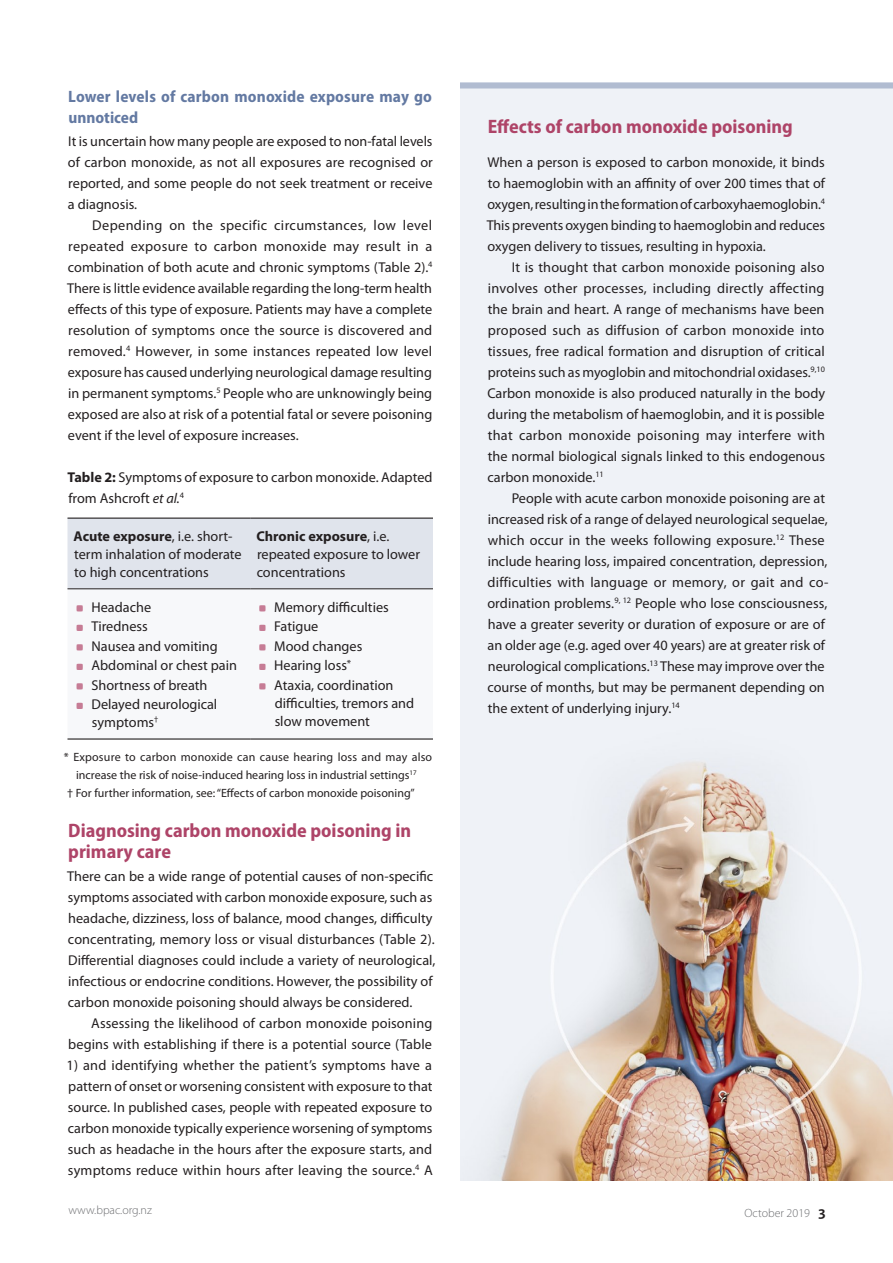
<style>
.page{position:relative;width:893px;height:1263px;background:#fff}
.page>*{position:absolute;margin:0;border:0;box-sizing:border-box;transform-origin:0 0}
.A_head{font:700 semi-condensed 19.5px/21px "Myriad Pro";color:#ae4468}
.B_head{font:700 semi-condensed 16.5px/21px "Myriad Pro";letter-spacing:.01em;color:#6379a2}
.Body-First_Line_Inde{font:14.25px/21px "Myriad Pro";color:#231f20;text-align:justify}
.Body{font:14.25px/21px "Myriad Pro";color:#231f20}
.Bullet_List{font:14.25px/18px "Myriad Pro";color:#231f20}
.Body_Line_Space{font:14.25px/21px "Myriad Pro";color:#231f20}
.Footnote{font:12px/18px "Myriad Pro";color:#231f20;text-align:center}
.t1{font:300 12px "Myriad Pro";color:#6c6d70}
.s1{font-weight:700}
.s2{font-style:italic}
.s3{font-weight:600;font-size:15.75px;color:#231f20}
</style>
<div class="page">
<img style="left:460px;top:89px;width:433px;height:1091px">
<div style="left:460px;top:83px;width:433px;height:6px;background:#b1bcd1"></div>
<div style="left:68px;top:519px;width:365px;height:69px;background:#e0e4ec"></div>
<svg style="left:68px;top:589px;width:365px;height:114px"></svg>
<hr style="left:68px;top:588px;width:182px;height:1px;background:#231f20">
<hr style="left:250px;top:588px;width:183px;height:1px;background:#231f20">
<hr style="left:68px;top:518px;width:182px;height:1px;background:#231f20">
<hr style="left:250px;top:518px;width:183px;height:1px;background:#231f20">
<hr style="left:68px;top:738px;width:182px;height:2px;background:#231f20">
<hr style="left:250px;top:738px;width:183px;height:2px;background:#231f20">
<svg style="left:76px;top:605px;width:7px;height:7px"></svg>
<svg style="left:76px;top:625px;width:7px;height:6px"></svg>
<svg style="left:76px;top:644px;width:7px;height:7px"></svg>
<svg style="left:76px;top:664px;width:7px;height:6px"></svg>
<svg style="left:76px;top:683px;width:7px;height:7px"></svg>
<svg style="left:76px;top:703px;width:7px;height:6px"></svg>
<svg style="left:259px;top:605px;width:7px;height:7px"></svg>
<svg style="left:259px;top:625px;width:7px;height:6px"></svg>
<svg style="left:259px;top:644px;width:7px;height:7px"></svg>
<svg style="left:259px;top:664px;width:7px;height:6px"></svg>
<svg style="left:259px;top:683px;width:7px;height:7px"></svg>
<p class="B_head" style="left:68px;top:86px;width:365px">Lower levels of carbon monoxide exposure may go unnoticed</p>
<p class="Body" style="left:68px;top:130px;width:366px;text-align:justify">It is uncertain how many people are exposed to non-fatal levels of carbon monoxide, as not all exposures are recognised or reported, and some people do not seek treatment or receive a diagnosis.</p>
<p class="Body-First_Line_Inde" style="left:67px;top:214px;width:367px;text-indent:25px">Depending on the specific circumstances, low level repeated exposure to carbon monoxide may result in a combination of both acute and chronic symptoms (Table 2).<sup>4<br></sup>There is little evidence available regarding the long-term health effects of this type of exposure. Patients may have a complete resolution of symptoms once the source is discovered and removed.<sup>4</sup> However, in some instances repeated low level exposure has caused underlying neurological damage resulting in permanent symptoms.<sup>5</sup> People who are unknowingly being exposed are also at risk of a potential fatal or severe poisoning event if the level of exposure increases.</p>
<p class="Body_Line_Space" style="left:68px;top:466px;width:366px"><span class="s1">Table 2:</span> Symptoms of exposure to carbon monoxide. Adapted from Ashcroft <span class="s2">et al.</span><sup>4</sup></p>
<p class="Body" style="left:74px;top:527px;width:170px;line-height:18px"><span class="s1">Acute exposure</span>, i.e. short&shy;term inhalation of moderate to high concentrations</p>
<p class="Body" style="left:256px;top:527px;width:165px;line-height:18px"><span class="s1">Chronic exposure</span>, i.e. repeated exposure to lower concentrations</p>
<p class="Bullet_List" style="left:92px;top:597px;width:61px">Headache</p>
<p class="Bullet_List" style="left:92px;top:617px;width:58px">Tiredness</p>
<p class="Bullet_List" style="left:92px;top:636px;width:128px">Nausea and vomiting</p>
<p class="Bullet_List" style="left:92px;top:656px;width:147px">Abdominal or chest pain</p>
<p class="Bullet_List" style="left:92px;top:675px;width:118px">Shortness of breath</p>
<p class="Bullet_List" style="left:92px;top:695px;width:127px">Delayed neurological symptoms<sup>†</sup></p>
<p class="Bullet_List" style="left:274px;top:597px;width:116px">Memory difficulties</p>
<p class="Bullet_List" style="left:274px;top:617px;width:46px">Fatigue</p>
<p class="Bullet_List" style="left:274px;top:636px;width:90px">Mood changes</p>
<p class="Bullet_List" style="left:274px;top:656px;width:79px">Hearing loss<sup>*</sup></p>
<p class="Bullet_List" style="left:274px;top:675px;width:141px">Ataxia, coordination difficulties, tremors and slow movement</p>
<p class="Footnote" style="left:64px;top:747px;width:370px">* Exposure to carbon monoxide can cause hearing loss and may also increase the risk of noise-induced hearing loss in industrial settings<sup>17</sup></p>
<p class="Footnote" style="left:67px;top:783px;width:349px">† For further information, see: “Effects of carbon monoxide poisoning”</p>
<p class="A_head" style="left:68px;top:820px;width:345px">Diagnosing carbon monoxide poisoning in primary care</p>
<p class="Body" style="left:67px;top:865px;width:370px">There can be a wide range of potential causes of non-specific symptoms associated with carbon monoxide exposure, such as headache, dizziness, loss of balance, mood changes, difficulty concentrating, memory loss or visual disturbances (Table 2).<br>Differential diagnoses could include a variety of neurological, infectious or endocrine conditions. However, the possibility of carbon monoxide poisoning should always be considered.</p>
<p class="Body-First_Line_Inde" style="left:68px;top:1012px;width:366px;text-align:right">Assessing the likelihood of carbon monoxide poisoning begins with establishing if there is a potential source (Table</p>
<p class="Body-First_Line_Inde" style="left:67px;top:1054px;width:368px">1) and identifying whether the patient’s symptoms have a pattern of onset or worsening consistent with exposure to that source. In published cases, people with repeated exposure to carbon monoxide typically experience worsening of symptoms such as headache in the hours after the exposure starts, and symptoms reduce within hours after leaving the source.<sup>4</sup> A</p>
<p class="A_head" style="left:488px;top:116px;width:307px">Effects of carbon monoxide poisoning</p>
<p class="Body" style="left:487px;top:151px;width:340px;text-align:justify">When a person is exposed to carbon monoxide, it binds to haemoglobin with an affinity of over 200 times that of oxygen, resulting in the formation of carboxyhaemoglobin.<sup>4<br></sup>This prevents oxygen binding to haemoglobin and reduces oxygen delivery to tissues, resulting in hypoxia.</p>
<p class="Body-First_Line_Inde" style="left:487px;top:256px;width:339px;text-indent:24px">It is thought that carbon monoxide poisoning also involves other processes, including directly affecting the brain and heart. A range of mechanisms have been proposed such as diffusion of carbon monoxide into tissues, free radical formation and disruption of critical proteins such as myoglobin and mitochondrial oxidases.<sup>9,10<br></sup>Carbon monoxide is also produced naturally in the body during the metabolism of haemoglobin, and it is possible that carbon monoxide poisoning may interfere with the normal biological signals linked to this endogenous carbon monoxide.<sup>11</sup></p>
<p class="Body-First_Line_Inde" style="left:487px;top:487px;width:342px;text-align:left;text-indent:24px">People with acute carbon monoxide poisoning are at increased risk of a range of delayed neurological sequelae, which occur in the weeks following exposure.<sup>12</sup> These include hearing loss, impaired concentration, depression, difficulties with language or memory, or gait and co&shy;ordination problems.<sup>9,</sup> <sup>12</sup> People who lose consciousness, have a greater severity or duration of exposure or are of an older age (e.g. aged over 40 years) are at greater risk of neurological complications.<sup>13</sup> These may improve over the course of months, but may be permanent depending on the extent of underlying injury.<sup>14</sup></p>
<p class="t1" style="left:69px;top:1202px;width:85px">www.bpac.org.nz</p>
<p class="t1" style="left:744px;top:1206px;width:83px">October 2019 <span class="s3">3</span></p>
</div>
